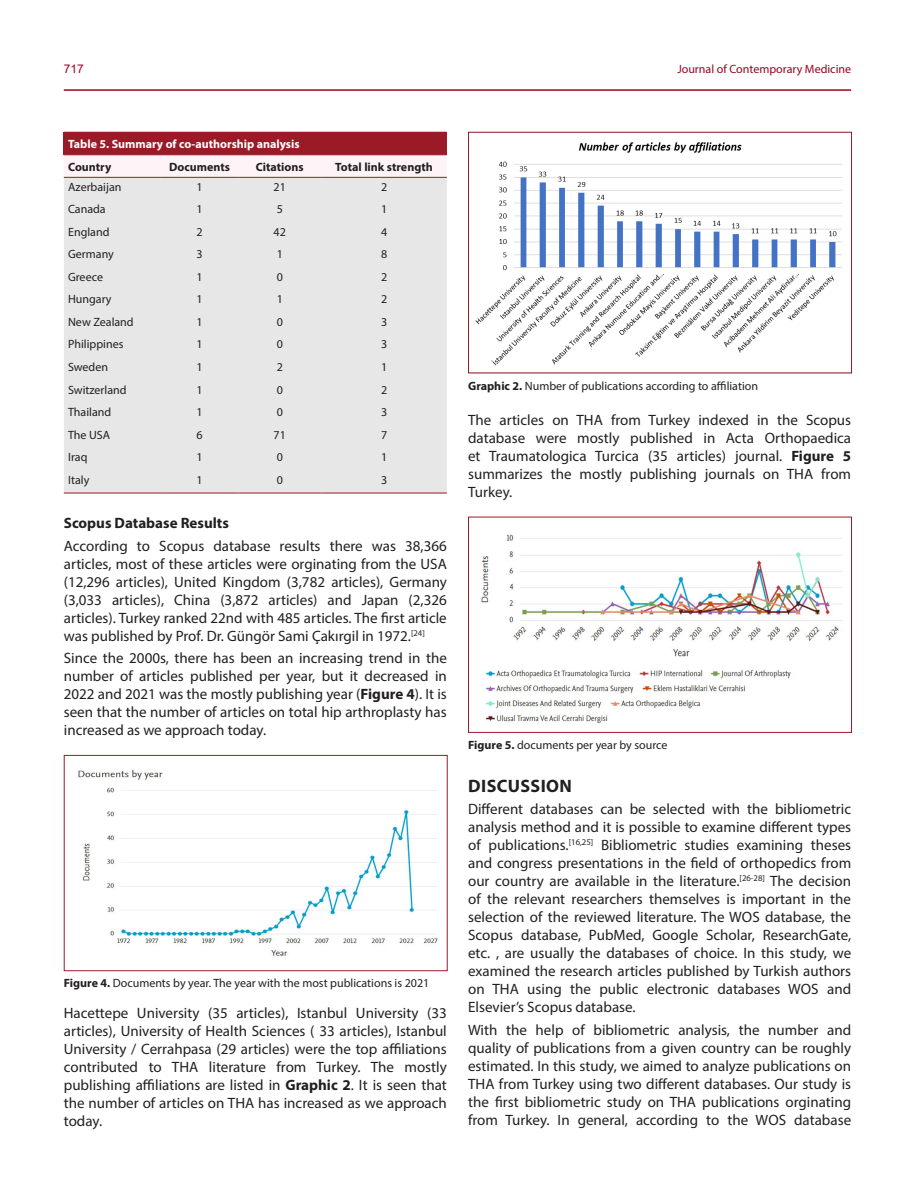
<style>
.page{position:relative;width:915px;height:1191px;background:#fff}
.page>*{position:absolute;margin:0;border:0;box-sizing:border-box;transform-origin:0 0}
.Metin_Başlıkları{font:700 18px "Myriad Pro";letter-spacing:.02em;color:#231f20}
.Ana_Metin{font:15px/18px "Myriad Pro";color:#231f20;text-align:justify}
.Ara_başlıklar{font:700 15px "Myriad Pro";color:#231f20}
.TABLO{font:12px "Myriad Pro";color:#231f20}
.TABLO-2{font:700 12px "Myriad Pro";color:#231f20}
.Tablo_B{font:700 12px "Myriad Pro";color:#fff}
.t1{font:12px "Myriad Pro";color:#990323}
.t2{font:12px "Arial";color:#990323}
.s1{font-weight:700}
</style>
<div class="page">
<hr style="left:64px;top:89px;width:786px;height:2px;background:#990323">
<div style="left:64px;top:132px;width:382px;height:23px;background:#9a1a27"></div>
<svg style="left:64px;top:155px;width:382px;height:22px"></svg>
<div style="left:64px;top:178px;width:382px;height:314px;background:#e7e7e8"></div>
<hr style="left:64px;top:177px;width:97px;height:1px;background:#9a1a27">
<hr style="left:161px;top:177px;width:77px;height:1px;background:#9a1a27">
<hr style="left:238px;top:177px;width:83px;height:1px;background:#9a1a27">
<hr style="left:321px;top:177px;width:125px;height:1px;background:#9a1a27">
<hr style="left:64px;top:492px;width:97px;height:1px;background:#9a1a27">
<hr style="left:161px;top:492px;width:77px;height:1px;background:#9a1a27">
<hr style="left:238px;top:492px;width:83px;height:1px;background:#9a1a27">
<hr style="left:321px;top:492px;width:125px;height:1px;background:#9a1a27">
<img style="left:78px;top:769px;width:360px;height:187px">
<div style="left:64px;top:755px;width:383px;height:216px;border:1px solid #9a1a27"></div>
<img style="left:475px;top:142px;width:367px;height:224px">
<div style="left:468px;top:132px;width:383px;height:241px;border:1px solid #9a1a27"></div>
<img style="left:481px;top:534px;width:361px;height:190px">
<div style="left:468px;top:516px;width:383px;height:217px;border:1px solid #9a1a27"></div>
<p class="t2" style="left:64px;top:60px;width:22px">717</p>
<p class="t1" style="left:677px;top:61px;width:175px">Journal of Contemporary Medicine</p>
<p class="Tablo_B" style="left:68px;top:136px;width:233px">Table 5. Summary of co-authorship analysis</p>
<p class="TABLO-2" style="left:68px;top:159px;width:45px">Country</p>
<p class="TABLO-2" style="left:169px;top:159px;width:62px">Documents</p>
<p class="TABLO-2" style="left:256px;top:159px;width:49px">Citations</p>
<p class="TABLO-2" style="left:335px;top:159px;width:99px">Total link strength</p>
<p class="TABLO" style="left:68px;top:179px;width:55px">Azerbaijan</p>
<p class="TABLO" style="left:196px;top:179px;width:8px">1</p>
<p class="TABLO" style="left:273px;top:179px;width:14px">21</p>
<p class="TABLO" style="left:381px;top:179px;width:8px">2</p>
<p class="TABLO" style="left:68px;top:202px;width:39px">Canada</p>
<p class="TABLO" style="left:196px;top:202px;width:8px">1</p>
<p class="TABLO" style="left:276px;top:202px;width:8px">5</p>
<p class="TABLO" style="left:381px;top:202px;width:8px">1</p>
<p class="TABLO" style="left:68px;top:224px;width:43px">England</p>
<p class="TABLO" style="left:196px;top:224px;width:8px">2</p>
<p class="TABLO" style="left:273px;top:224px;width:14px">42</p>
<p class="TABLO" style="left:381px;top:224px;width:8px">4</p>
<p class="TABLO" style="left:68px;top:247px;width:47px">Germany</p>
<p class="TABLO" style="left:196px;top:247px;width:8px">3</p>
<p class="TABLO" style="left:276px;top:247px;width:8px">1</p>
<p class="TABLO" style="left:381px;top:247px;width:8px">8</p>
<p class="TABLO" style="left:68px;top:269px;width:36px">Greece</p>
<p class="TABLO" style="left:196px;top:269px;width:8px">1</p>
<p class="TABLO" style="left:276px;top:269px;width:8px">0</p>
<p class="TABLO" style="left:381px;top:269px;width:8px">2</p>
<p class="TABLO" style="left:68px;top:292px;width:45px">Hungary</p>
<p class="TABLO" style="left:196px;top:292px;width:8px">1</p>
<p class="TABLO" style="left:276px;top:292px;width:8px">1</p>
<p class="TABLO" style="left:381px;top:292px;width:8px">2</p>
<p class="TABLO" style="left:68px;top:314px;width:67px">New Zealand</p>
<p class="TABLO" style="left:196px;top:314px;width:8px">1</p>
<p class="TABLO" style="left:276px;top:314px;width:8px">0</p>
<p class="TABLO" style="left:381px;top:314px;width:8px">3</p>
<p class="TABLO" style="left:68px;top:337px;width:57px">Philippines</p>
<p class="TABLO" style="left:196px;top:337px;width:8px">1</p>
<p class="TABLO" style="left:276px;top:337px;width:8px">0</p>
<p class="TABLO" style="left:381px;top:337px;width:8px">3</p>
<p class="TABLO" style="left:68px;top:359px;width:41px">Sweden</p>
<p class="TABLO" style="left:196px;top:359px;width:8px">1</p>
<p class="TABLO" style="left:276px;top:359px;width:8px">2</p>
<p class="TABLO" style="left:381px;top:359px;width:8px">1</p>
<p class="TABLO" style="left:68px;top:382px;width:60px">Switzerland</p>
<p class="TABLO" style="left:196px;top:382px;width:8px">1</p>
<p class="TABLO" style="left:276px;top:382px;width:8px">0</p>
<p class="TABLO" style="left:381px;top:382px;width:8px">2</p>
<p class="TABLO" style="left:68px;top:405px;width:45px">Thailand</p>
<p class="TABLO" style="left:196px;top:405px;width:8px">1</p>
<p class="TABLO" style="left:276px;top:405px;width:8px">0</p>
<p class="TABLO" style="left:381px;top:405px;width:8px">3</p>
<p class="TABLO" style="left:68px;top:427px;width:44px">The USA</p>
<p class="TABLO" style="left:196px;top:427px;width:8px">6</p>
<p class="TABLO" style="left:273px;top:427px;width:14px">71</p>
<p class="TABLO" style="left:381px;top:427px;width:8px">7</p>
<p class="TABLO" style="left:68px;top:450px;width:21px">Iraq</p>
<p class="TABLO" style="left:196px;top:450px;width:8px">1</p>
<p class="TABLO" style="left:276px;top:450px;width:8px">0</p>
<p class="TABLO" style="left:381px;top:450px;width:8px">1</p>
<p class="TABLO" style="left:68px;top:472px;width:23px">Italy</p>
<p class="TABLO" style="left:196px;top:472px;width:8px">1</p>
<p class="TABLO" style="left:276px;top:472px;width:8px">0</p>
<p class="TABLO" style="left:381px;top:472px;width:8px">3</p>
<p class="Ara_başlıklar" style="left:64px;top:513px;width:166px">Scopus Database Results</p>
<p class="Ana_Metin" style="left:64px;top:536px;width:384px">According to Scopus database results there was 38,366 articles, most of these articles were orginating from the USA (12,296 articles), United Kingdom (3,782 articles), Germany (3,033 articles), China (3,872 articles) and Japan (2,326 articles). Turkey ranked 22nd with 485 articles. The first article was published by Prof. Dr. Güngör Sami Çakırgil in 1972.<sup>[24]</sup></p>
<p class="Ana_Metin" style="left:64px;top:648px;width:384px">Since the 2000s, there has been an increasing trend in the number of articles published per year, but it decreased in 2022 and 2021 was the mostly publishing year (<span class="s1">Figure 4</span>). It is seen that the number of articles on total hip arthroplasty has increased as we approach today.</p>
<p class="TABLO" style="left:64px;top:976px;width:367px"><span class="s1">Figure 4.</span> Documents by year. The year with the most publications is 2021</p>
<p class="Ana_Metin" style="left:64px;top:1003px;width:384px">Hacettepe University (35 articles), Istanbul University (33 articles), University of Health Sciences ( 33 articles), Istanbul University / Cerrahpasa (29 articles) were the top affiliations contributed to THA literature from Turkey. The mostly publishing affiliations are listed in <span class="s1">Graphic 2</span>. It is seen that the number of articles on THA has increased as we approach today.</p>
<p class="TABLO" style="left:468px;top:378px;width:291px"><span class="s1">Graphic 2.</span> Number of publications according to affiliation</p>
<p class="Ana_Metin" style="left:468px;top:410px;width:384px">The articles on THA from Turkey indexed in the Scopus database were mostly published in Acta Orthopaedica et Traumatologica Turcica (35 articles) journal. <span class="s1">Figure 5 </span>summarizes the mostly publishing journals on THA from Turkey.</p>
<p class="TABLO" style="left:468px;top:737px;width:201px"><span class="s1">Figure 5.</span> documents per year by source</p>
<p class="Metin_Başlıkları" style="left:468px;top:774px;width:105px">DISCUSSION</p>
<p class="Ana_Metin" style="left:468px;top:800px;width:384px">Different databases can be selected with the bibliometric analysis method and it is possible to examine different types of publications.<sup>[16,25]</sup> Bibliometric studies examining theses and congress presentations in the field of orthopedics from our country are available in the literature.<sup>[26-28]</sup> The decision of the relevant researchers themselves is important in the selection of the reviewed literature. The WOS database, the Scopus database, PubMed, Google Scholar, ResearchGate, etc. , are usually the databases of choice. In this study, we examined the research articles published by Turkish authors on THA using the public electronic databases WOS and Elsevier’s Scopus database.</p>
<p class="Ana_Metin" style="left:468px;top:1020px;width:384px">With the help of bibliometric analysis, the number and quality of publications from a given country can be roughly estimated. In this study, we aimed to analyze publications on THA from Turkey using two different databases. Our study is the first bibliometric study on THA publications orginating from Turkey. In general, according to the WOS database</p>
</div>
